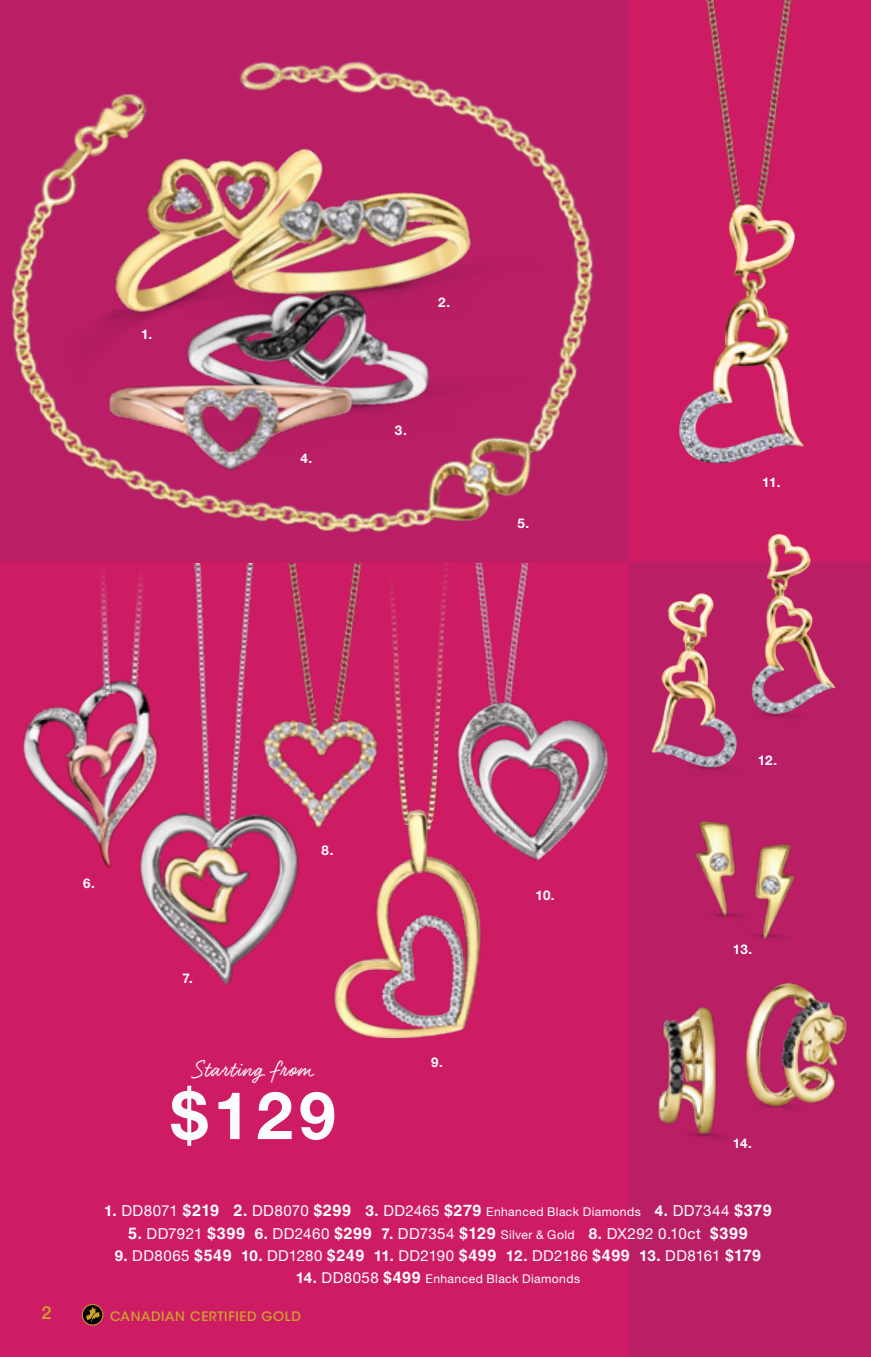
<style>
.page{position:relative;width:871px;height:1357px;background:#fff}
.page>*{position:absolute;margin:0;border:0;box-sizing:border-box;transform-origin:0 0}
.t1{font:700 66.15px "Helvetica Neue LT Std";color:#fff}
.t2{font:25.2px "Felt That";letter-spacing:.055em;color:#fff}
.t3{font:500 18px "Helvetica Neue LT Std";color:#cea32c}
.t4{font:15.3px "Helvetica Neue LT Std";letter-spacing:.03em;color:#fff}
.t5{font:15.08px "Helvetica Neue LT Std";letter-spacing:.03em;color:#fff}
.t6{font:700 13.28px "Helvetica Neue LT Std";color:#fff}
.t7{font:500 13.05px "ITC Avant Garde Std";letter-spacing:.05em;color:#cea32c}
.t8{font:12.15px "Helvetica Neue LT Std";letter-spacing:.035em;color:#fff}
.s1{font-weight:700;font-size:15.3px}
.s2{font-size:15.3px}
.s3{font-family:"Helvetica LT Std";font-weight:700;font-size:16.2px}
.s4{font-size:15.08px}
.s5{font-family:"Helvetica LT Std";font-weight:700;font-size:15.97px}
.s6{font-weight:700}
.s7{font-size:12.15px}
.s8{font-weight:700;font-size:15.08px}
</style>
<div class="page">
<div style="left:629px;top:0;width:242px;height:565px;background:#ce1c64"></div>
<div style="left:626px;top:562px;width:245px;height:795px;background:#ba1f65"></div>
<div style="left:0;top:562px;width:628px;height:795px;background:#ce1c64"></div>
<img style="left:676px;top:751px;width:60px;height:21px">
<img style="left:0;top:0;width:688px;height:652px">
<img style="left:57px;top:85px;width:318px;height:269px">
<img style="left:175px;top:125px;width:360px;height:265px">
<img style="left:280px;top:563px;width:86px;height:94px">
<img style="left:280px;top:657px;width:86px;height:134px">
<img style="left:177px;top:563px;width:103px;height:202px">
<img style="left:144px;top:765px;width:195px;height:220px">
<img style="left:324px;top:791px;width:158px;height:248px">
<img style="left:366px;top:522px;width:310px;height:362px">
<img style="left:670px;top:0;width:125px;height:237px">
<img style="left:701px;top:110px;width:85px;height:142px">
<img style="left:751px;top:534px;width:85px;height:181px">
<img style="left:171px;top:269px;width:296px;height:198px">
<img style="left:90px;top:326px;width:299px;height:180px">
<img style="left:124px;top:522px;width:53px;height:153px">
<img style="left:23px;top:675px;width:162px;height:216px">
<img style="left:58px;top:512px;width:66px;height:182px">
<img style="left:671px;top:798px;width:124px;height:142px">
<img style="left:657px;top:1007px;width:68px;height:132px">
<img style="left:746px;top:982px;width:101px;height:128px">
<svg style="left:82px;top:1304px;width:21px;height:21px"></svg>
<div style="left:82px;top:1304px;width:21px;height:21px;border:1px solid #cea32c;border-radius:50%"></div>
<svg style="left:85px;top:1306px;width:16px;height:16px"></svg>
<p class="t6" style="left:141px;top:326px;width:13px">1.</p>
<p class="t6" style="left:300px;top:450px;width:13px">4.</p>
<p class="t6" style="left:438px;top:294px;width:14px">2.</p>
<p class="t6" style="left:395px;top:422px;width:13px">3.</p>
<p class="t6" style="left:517px;top:515px;width:13px">5.</p>
<p class="t6" style="left:762px;top:474px;width:20px">11.</p>
<p class="t6" style="left:758px;top:752px;width:21px">12.</p>
<p class="t6" style="left:83px;top:875px;width:13px">6.</p>
<p class="t6" style="left:182px;top:970px;width:12px">7.</p>
<p class="t6" style="left:322px;top:842px;width:13px">8.</p>
<p class="t6" style="left:535px;top:887px;width:21px">10.</p>
<p class="t6" style="left:733px;top:941px;width:21px">13.</p>
<h2 class="t2" style="left:193px;top:1054px;width:119px">Starting from</h2>
<h1 class="t1" style="left:171px;top:1074px;width:166px">$129</h1>
<p class="t6" style="left:431px;top:1054px;width:13px">9.</p>
<p class="t6" style="left:733px;top:1135px;width:21px">14.</p>
<p class="t8" style="left:104px;top:1204px;width:669px"><span class="s1">1.</span> <span class="s2">DD8071</span> <span class="s3">$219 2</span><span class="s1">.</span> <span class="s2">DD8070</span> <span class="s3">$299</span> <span class="s1">3.</span> <span class="s4">DD2465</span> <span class="s5">$279</span> Enhanced Black Diamonds <span class="s1">4.</span> <span class="s2">DD7344</span> <span class="s3">$379</span></p>
<p class="t4" style="left:128px;top:1224px;width:621px"><span class="s3">5</span><span class="s6">.</span> DD7921 <span class="s3">$399</span> <span class="s6">6.</span> DD2460 <span class="s3">$299</span> <span class="s6">7.</span> DD7354 <span class="s3">$129</span> <span class="s7">Silver &amp; Gold</span> <span class="s6">8.</span> DX292 0.10ct <span class="s3">$399</span></p>
<p class="t5" style="left:115px;top:1246px;width:648px"><span class="s6">9.</span> DD8065 <span class="s5">$549</span> <span class="s6">10.</span> DD1280 <span class="s5">$249</span> <span class="s6">11.</span> DD2190 <span class="s5">$499</span> <span class="s6">12.</span> DD2186 <span class="s5">$499</span> <span class="s6">13.</span> DD8161 <span class="s5">$179</span></p>
<p class="t8" style="left:296px;top:1271px;width:286px"><span class="s8">14.</span> <span class="s4">DD8058</span> <span class="s5">$499</span> Enhanced Black Diamonds</p>
<h3 class="t3" style="left:41px;top:1302px;width:12px">2</h3>
<p class="t7" style="left:110px;top:1307px;width:192px">CANADIAN CERTIFIED GOLD</p>
</div>
